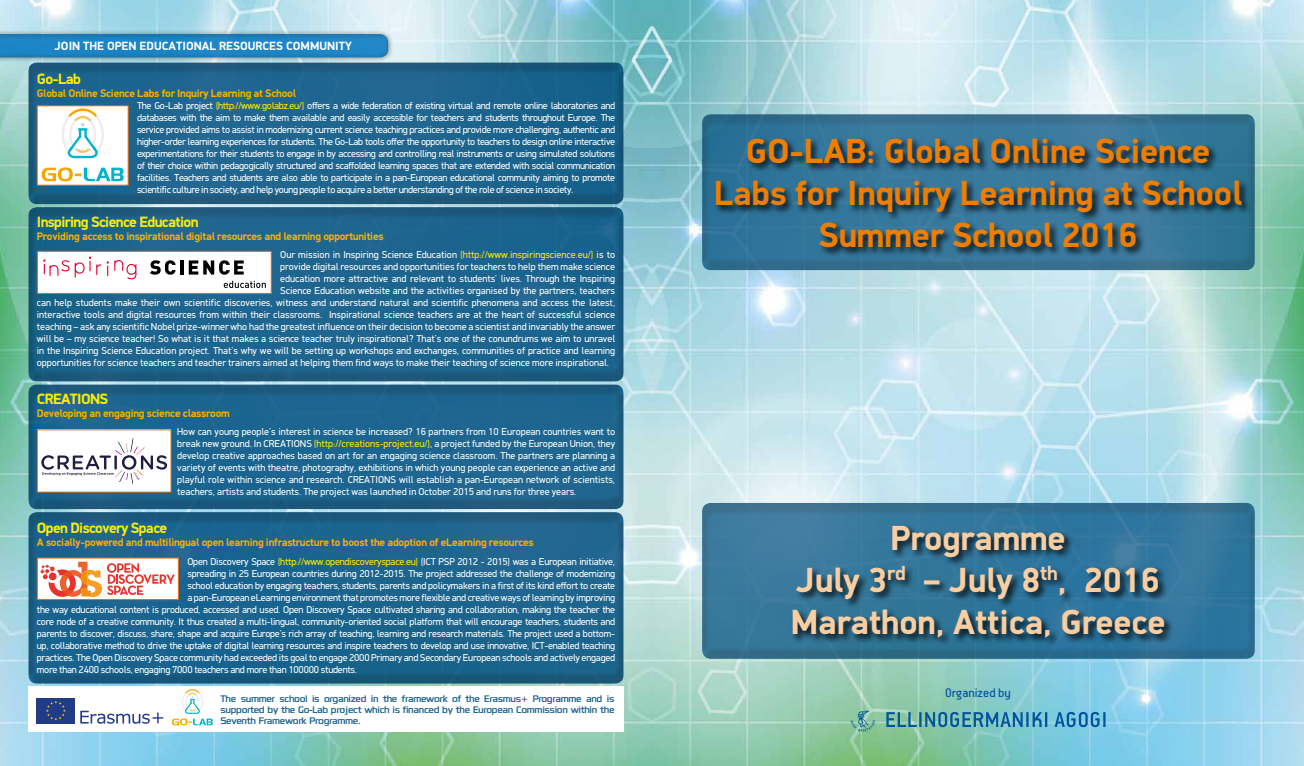
<style>
.page{position:relative;width:1304px;height:766px;background:#fff}
.page>*{position:absolute;margin:0;border:0;box-sizing:border-box;transform-origin:0 0}
.t1{font:700 35px/42px "PF Din Display";color:#ef7d00;text-align:center}
.t2{font:700 35px/42px "PF Din Display";color:#fbcea2;text-align:center}
.t3{font:700 15px "PF Din Display";letter-spacing:-.04em;color:#ffed00}
.t4{font:14px "PF Premier Text";color:#004f9f}
.t5{font:700 12px "PF Din Display";color:#fff}
.t6{font:700 11px "PF Din Display";letter-spacing:-.02em;color:#f9b000}
.t7{font:10px/12px "PF Din Display";letter-spacing:-.02em;color:#fff;text-align:justify}
.t8{font:10px "PF Din Display";color:#fff}
.t9{font:9px/10.8px "PF Global";letter-spacing:-.04em;color:#004f80;text-align:justify}
.s1{color:#ffed00}
</style>
<div class="page">
<img style="left:0;top:0;width:1304px;height:765px">
<div style="left:0;top:29px;width:394px;height:34px;background:#000;opacity:.5"></div>
<div style="left:0;top:33px;width:390px;height:26px;background:#000;opacity:.2"></div>
<div style="left:701px;top:498px;width:555px;height:161px;background:#000;opacity:.2"></div>
<div style="left:791px;top:523px;width:383px;height:123px;background:#000;opacity:.85"></div>
<div style="left:701px;top:109px;width:555px;height:162px;background:#000;opacity:.2"></div>
<div style="left:714px;top:137px;width:537px;height:120px;background:#000;opacity:.85"></div>
<div style="left:21px;top:508px;width:604px;height:176px;background:#000;opacity:.2"></div>
<div style="left:37px;top:557px;width:142px;height:43px;background:#fff;border:1px solid #ec6608"></div>
<svg style="left:41px;top:561px;width:134px;height:36px"></svg>
<div style="left:28px;top:686px;width:596px;height:45px;background:#fff"></div>
<svg style="left:80px;top:710px;width:83px;height:13px"></svg>
<div style="left:37px;top:697px;width:38px;height:26px;background:#213b87"></div>
<svg style="left:46px;top:701px;width:20px;height:19px"></svg>
<svg style="left:172px;top:689px;width:41px;height:36px"></svg>
<svg style="left:850px;top:710px;width:25px;height:21px"></svg>
<svg style="left:886px;top:711px;width:137px;height:16px;background:#559cac"></svg>
<hr style="left:1026px;top:712px;width:3px;height:14px;background:#00559e">
<svg style="left:1033px;top:712px;width:14px;height:14px"></svg>
<svg style="left:1055px;top:711px;width:45px;height:16px"></svg>
<hr style="left:1103px;top:712px;width:3px;height:14px;background:#00559e">
<div style="left:27px;top:203px;width:598px;height:179px;background:#000;opacity:.2"></div>
<div style="left:37px;top:251px;width:235px;height:43px;background:#fff;border:1px solid #ec6608"></div>
<svg style="left:150px;top:260px;width:26px;height:14px"></svg>
<hr style="left:180px;top:260px;width:3px;height:14px;background:#000">
<svg style="left:189px;top:260px;width:55px;height:14px"></svg>
<svg style="left:224px;top:281px;width:42px;height:7px"></svg>
<svg style="left:43px;top:256px;width:58px;height:21px"></svg>
<svg style="left:107px;top:260px;width:29px;height:19px"></svg>
<div style="left:27px;top:380px;width:598px;height:130px;background:#000;opacity:.2"></div>
<div style="left:37px;top:429px;width:134px;height:63px;background:#fff"></div>
<svg style="left:41px;top:437px;width:126px;height:47px"></svg>
<div style="left:27px;top:58px;width:598px;height:147px;background:#000;opacity:.2"></div>
<div style="left:37px;top:105px;width:92px;height:80px;background:#fff;border:1px solid #ec6608"></div>
<svg style="left:42px;top:167px;width:82px;height:14px"></svg>
<svg style="left:62px;top:108px;width:42px;height:51px"></svg>
<p class="t5" style="left:55px;top:39px;width:299px">JOIN THE OPEN EDUCATIONAL RESOURCES COMMUNITY</p>
<h2 class="t3" style="left:37px;top:69px;width:46px">Go-Lab</h2>
<p class="t6" style="left:37px;top:86px;width:261px">Global Online Science Labs for Inquiry Learning at School</p>
<p class="t7" style="left:137px;top:99px;width:480px">The Go-Lab project <span class="s1">(http://www.golabz.eu/)</span> offers a wide federation of existing virtual and remote online laboratories and databases with the aim to make them available and easily accessible for teachers and students throughout Europe. The service provided aims to assist in modernizing current science teaching practices and provide more challenging, authentic and higher-order learning experiences for students. The Go-Lab tools offer the opportunity to teachers to design online interactive experimentations for their students to engage in by accessing and controlling real instruments or using simulated solutions of their choice within pedagogically structured and scaffolded learning spaces that are extended with social communication facilities. Teachers and students are also able to participate in a pan-European educational community aiming to promote scientific culture in society, and help young people to acquire a better understanding of the role of science in society.</p>
<h2 class="t3" style="left:37px;top:212px;width:163px">Inspiring Science Education</h2>
<p class="t6" style="left:37px;top:229px;width:348px">Providing access to inspirational digital resources and learning opportunities</p>
<p class="t8" style="left:280px;top:248px;width:336px">Our mission in Inspiring Science Education <span class="s1">(http://www.inspiringscience.eu/)</span> is to</p>
<p class="t8" style="left:280px;top:260px;width:336px">provide digital resources and opportunities for teachers to help them make science</p>
<p class="t8" style="left:280px;top:272px;width:336px">education more attractive and relevant to students’ lives. Through the Inspiring</p>
<p class="t8" style="left:280px;top:284px;width:336px">Science Education website and the activities organised by the partners, teachers</p>
<p class="t8" style="left:37px;top:296px;width:580px">can help students make their own scientific discoveries, witness and understand natural and scientific phenomena and access the latest,</p>
<p class="t8" style="left:37px;top:308px;width:580px">interactive tools and digital resources from within their classrooms. Inspirational science teachers are at the heart of successful science</p>
<p class="t8" style="left:37px;top:320px;width:580px">teaching – ask any scientific Nobel prize-winner who had the greatest influence on their decision to become a scientist and invariably the answer</p>
<p class="t8" style="left:37px;top:332px;width:580px">will be – my science teacher! So what is it that makes a science teacher truly inspirational? That’s one of the conundrums we aim to unravel</p>
<p class="t8" style="left:37px;top:344px;width:580px">in the Inspiring Science Education project. That’s why we will be setting up workshops and exchanges, communities of practice and learning</p>
<p class="t8" style="left:37px;top:356px;width:574px">opportunities for science teachers and teacher trainers aimed at helping them find ways to make their teaching of science more inspirational.</p>
<h2 class="t3" style="left:37px;top:390px;width:73px">CREATIONS</h2>
<p class="t6" style="left:37px;top:407px;width:194px">Developing an engaging science classroom</p>
<p class="t7" style="left:177px;top:426px;width:439px">How can young people’s interest in science be increased? 16 partners from 10 European countries want to break new ground. In CREATIONS <span class="s1">(http://creations-project.eu/)</span>, a project funded by the European Union, they develop creative approaches based on art for an engaging science classroom. The partners are planning a variety of events with theatre, photography, exhibitions in which young people can experience an active and playful role within science and research. CREATIONS will establish a pan-European network of scientists, teachers, artists and students. The project was launched in October 2015 and runs for three years.</p>
<h2 class="t3" style="left:37px;top:519px;width:132px">Open Discovery Space</h2>
<p class="t6" style="left:37px;top:536px;width:498px">A socially-powered and multilingual open learning infrastructure to boost the adoption of eLearning resources</p>
<p class="t7" style="left:187px;top:555px;width:429px">Open Discovery Space <span class="s1">(http://www.opendiscoveryspace.eu)</span> (ICT PSP 2012 - 2015) was a European initiative,</p>
<p class="t7" style="left:187px;top:567px;width:429px">spreading in 25 European countries during 2012-2015. The project addressed the challenge of modernizing</p>
<p class="t7" style="left:187px;top:579px;width:429px">school education by engaging teachers, students, parents and policymakers in a first of its kind effort to create</p>
<p class="t7" style="left:187px;top:591px;width:429px">a pan-European eLearning environment that promotes more flexible and creative ways of learning by improving</p>
<p class="t7" style="left:37px;top:603px;width:580px">the way educational content is produced, accessed and used. Open Discovery Space cultivated sharing and collaboration, making the teacher the</p>
<p class="t7" style="left:37px;top:615px;width:580px">core node of a creative community. It thus created a multi-lingual, community-oriented social platform that will encourage teachers, students and</p>
<p class="t7" style="left:37px;top:627px;width:580px">parents to discover, discuss, share, shape and acquire Europe’s rich array of teaching, learning and research materials. The project used a bottom-</p>
<p class="t7" style="left:37px;top:639px;width:580px">up, collaborative method to drive the uptake of digital learning resources and inspire teachers to develop and use innovative, ICT-enabled teaching</p>
<p class="t7" style="left:37px;top:651px;width:580px">practices. The Open Discovery Space community had exceeded its goal to engage 2000 Primary and Secondary European schools and actively engaged</p>
<p class="t7" style="left:37px;top:663px;width:322px">more than 2400 schools, engaging 7000 teachers and more than 100000 students.</p>
<p class="t9" style="left:220px;top:693px;width:396px">The summer school is organized in the framework of the Erasmus+ Programme and is supported by the Go-Lab project which is financed by the European Commission within the Seventh Framework Programme.</p>
<h1 class="t1" style="left:714px;top:130px;width:530px">GO-LAB: Global Online Science<br>Labs for Inquiry Learning at School<br>Summer School 2016</h1>
<h1 class="t2" style="left:791px;top:516px;width:376px">Programme<br>July 3<sup>rd</sup> – July 8<sup>th</sup>, 2016<br>Marathon, Attica, Greece</h1>
<h3 class="t4" style="left:945px;top:685px;width:67px">Organized by</h3>
</div>
